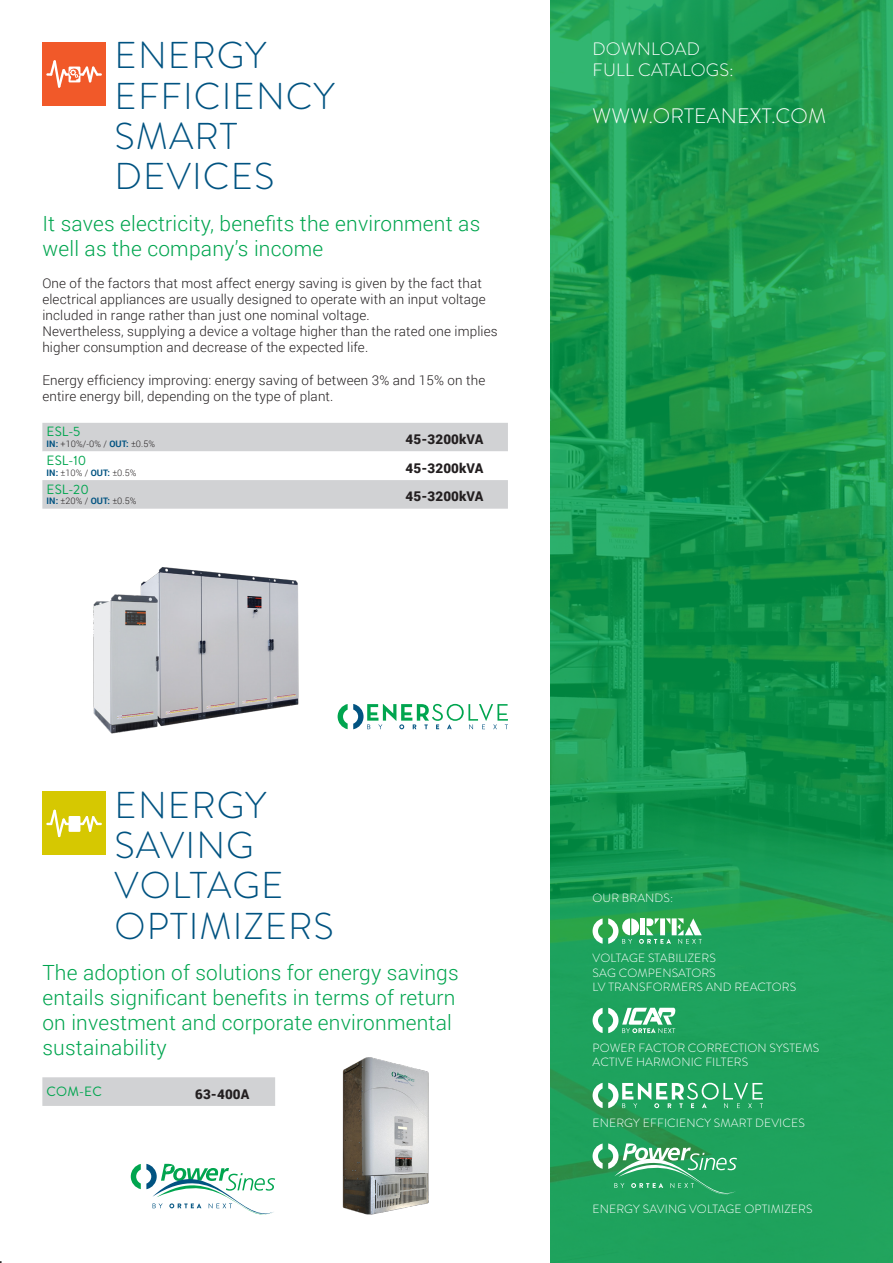
<style>
.page{position:relative;width:893px;height:1263px;background:#fff}
.page>*{position:absolute;margin:0;border:0;box-sizing:border-box;transform-origin:0 0}
.t1{font:300 37.35px/40.3px "Brandon Grotesque";letter-spacing:.03em;color:#015381}
.t2{font:300 20.85px/25px "Roboto";letter-spacing:.01em;color:#00a54f}
.t3{font:300 20.85px "Brandon Grotesque";letter-spacing:.01em;color:#fff}
.t4{font:300 17.85px/21.5px "Brandon Grotesque";letter-spacing:.01em;color:#fff}
.t5{font:300 13.5px/16px "Roboto";letter-spacing:.01em;color:#231f20}
.t6{font:900 13.5px "Roboto";letter-spacing:.01em;color:#231f20}
.t7{font:13.5px "Brandon Grotesque";letter-spacing:.01em;color:#00a54f}
.t8{font:300 12px/14.4px "Brandon Grotesque";letter-spacing:.01em;color:#fff}
.t9{font:300 9px "Roboto";color:#231f20}
.s1{font-weight:700;color:#015381}
</style>
<div class="page">
<svg style="left:550px;top:0;width:343px;height:1263px;background:#1a9a51"></svg>
<img style="left:93px;top:567px;width:206px;height:167px">
<div style="left:42px;top:42px;width:64px;height:64px;background:#f15929"></div>
<svg style="left:46px;top:60px;width:56px;height:28px"></svg>
<svg style="left:338px;top:704px;width:170px;height:25px"></svg>
<svg style="left:131px;top:1163px;width:144px;height:52px"></svg>
<img style="left:342px;top:1057px;width:87px;height:158px">
<div style="left:42px;top:792px;width:64px;height:63px;background:#d6c801"></div>
<div style="left:69px;top:816px;width:11px;height:16px;background:#fff"></div>
<svg style="left:46px;top:809px;width:25px;height:28px"></svg>
<svg style="left:78px;top:816px;width:24px;height:16px"></svg>
<svg style="left:42px;top:423px;width:466px;height:86px"></svg>
<div style="left:42px;top:1077px;width:233px;height:29px;background:#d1d2d4"></div>
<svg style="left:593px;top:918px;width:109px;height:26px"></svg>
<svg style="left:593px;top:1008px;width:82px;height:25px"></svg>
<svg style="left:593px;top:1083px;width:170px;height:25px"></svg>
<svg style="left:593px;top:1124px;width:144px;height:84px;background:#3baa6d"></svg>
<p class="t1" style="left:115px;top:35px;width:222px">ENERGY<br>EFFICIENCY<br>SMART<br>DEVICES</p>
<p class="t2" style="left:42px;top:210px;width:439px">It saves electricity, benefits the environment as well as the company’s income</p>
<p class="t5" style="left:42px;top:275px;width:457px">One of the factors that most affect energy saving is given by the fact that electrical appliances are usually designed to operate with an input voltage included in range rather than just one nominal voltage.<br>Nevertheless, supplying a device a voltage higher than the rated one implies higher consumption and decrease of the expected life.</p>
<p class="t5" style="left:42px;top:371px;width:444px">Energy efficiency improving: energy saving of between 3% and 15% on the entire energy bill, depending on the type of plant.</p>
<p class="t7" style="left:47px;top:422px;width:35px">ESL-5</p>
<p class="t9" style="left:47px;top:438px;width:110px"><span class="s1">IN:</span> +10%/-0% / <span class="s1">OUT:</span> ±0.5%</p>
<p class="t6" style="left:405px;top:430px;width:79px">45-3200kVA</p>
<p class="t7" style="left:47px;top:451px;width:41px">ESL-10</p>
<p class="t9" style="left:47px;top:466px;width:91px"><span class="s1">IN:</span> ±10% / <span class="s1">OUT:</span> ±0.5%</p>
<p class="t6" style="left:405px;top:458px;width:79px">45-3200kVA</p>
<p class="t7" style="left:47px;top:480px;width:44px">ESL-20</p>
<p class="t9" style="left:47px;top:495px;width:91px"><span class="s1">IN:</span> ±20% / <span class="s1">OUT:</span> ±0.5%</p>
<p class="t6" style="left:405px;top:487px;width:79px">45-3200kVA</p>
<p class="t4" style="left:593px;top:38px;width:143px">DOWNLOAD<br>FULL CATALOGS:</p>
<p class="t3" style="left:593px;top:101px;width:235px">WWW.ORTEANEXT.COM</p>
<p class="t1" style="left:115px;top:785px;width:221px">ENERGY<br>SAVING<br>VOLTAGE<br>OPTIMIZERS</p>
<p class="t2" style="left:42px;top:959px;width:418px">The adoption of solutions for energy savings entails significant benefits in terms of return on investment and corporate environmental sustainability</p>
<p class="t7" style="left:47px;top:1082px;width:57px">COM-EC</p>
<p class="t6" style="left:195px;top:1084px;width:56px">63-400A</p>
<p class="t8" style="left:593px;top:890px;width:82px">OUR BRANDS:</p>
<p class="t8" style="left:593px;top:951px;width:205px">VOLTAGE STABILIZERS<br>SAG COMPENSATORS<br>LV TRANSFORMERS AND REACTORS</p>
<p class="t8" style="left:593px;top:1040px;width:228px">POWER FACTOR CORRECTION SYSTEMS<br>ACTIVE HARMONIC FILTERS</p>
<p class="t8" style="left:593px;top:1115px;width:214px">ENERGY EFFICIENCY SMART DEVICES</p>
<p class="t8" style="left:593px;top:1201px;width:221px">ENERGY SAVING VOLTAGE OPTIMIZERS</p>
</div>
